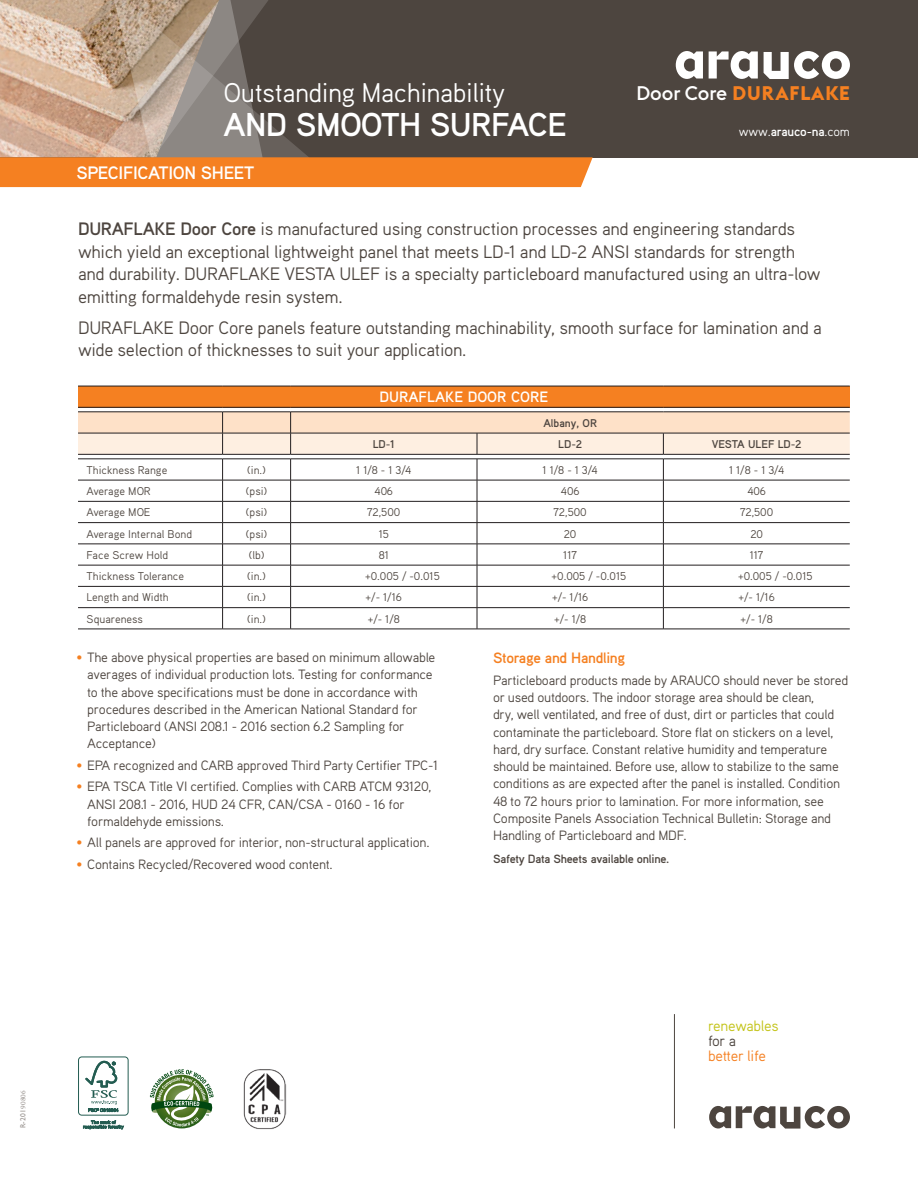
<style>
.page{position:relative;width:918px;height:1188px;background:#fff}
.page>*{position:absolute;margin:0;border:0;box-sizing:border-box;transform-origin:0 0}
.t1{font:700 33px "Aaux Pro OT";letter-spacing:-.02em;color:#fff}
.t2{font:27px "Aaux Pro OT";letter-spacing:-.02em;color:#fff}
.t3{font:700 19.5px "Euclid BP";letter-spacing:.045em;color:#f58021}
.t4{font:18px/22.5px "Aaux Pro OT";letter-spacing:-.02em;color:#4d453f}
.t5{font:700 18px "Aaux Pro OT";letter-spacing:-.02em;color:#fff}
.t6{font:700 15px "Aaux Pro OT";letter-spacing:-.02em;color:#f58021}
.t7{font:700 15px "Aaux Pro OT";color:#fff}
.t8{font:15px "Aaux Pro OT";letter-spacing:-.02em;color:#c3c317}
.t9{font:15px "Aaux Pro OT";letter-spacing:-.02em;color:#f58021}
.t10{font:15px "Aaux Pro OT";color:#4d453f}
.t11{font:13.5px/17.2px "Aaux Pro OT";letter-spacing:-.02em;color:#4d453f}
.t12{font:700 12.75px "Aaux Pro OT";letter-spacing:-.01em;color:#fff}
.t13{font:700 12px "Aaux Pro OT";letter-spacing:-.02em;color:#4d453f}
.t14{font:11.25px "Aaux Pro OT";color:#4d453f}
.t15{font:700 11.25px "Aaux Pro OT";color:#4d453f}
.t16{font:7.5px "Gill Sans Std";color:#98928e}
.s1{font-family:"Euclid Flex Trial";font-weight:500;color:#fff}
.s2{font-weight:400}
.s3{font-weight:700}
.s4{color:#f58021}
.s5{font-family:"Minion Pro"}
</style>
<div class="page">
<svg style="left:709px;top:1106px;width:141px;height:23px"></svg>
<div style="left:78px;top:1057px;width:50px;height:58px;border:1px solid #235c51;border-radius:3px"></div>
<svg style="left:85px;top:1061px;width:33px;height:51px"></svg>
<svg style="left:83px;top:1120px;width:41px;height:9px"></svg>
<img style="left:243px;top:1069px;width:44px;height:60px">
<div style="left:0;top:0;width:918px;height:157px;background:#4d453f"></div>
<svg style="left:676px;top:51px;width:27px;height:28px"></svg>
<svg style="left:709px;top:51px;width:49px;height:28px"></svg>
<svg style="left:764px;top:51px;width:86px;height:28px"></svg>
<svg style="left:0;top:0;width:593px;height:187px"></svg>
<hr style="left:674px;top:1014px;width:1px;height:114px;background:#4d453f">
<div style="left:78px;top:386px;width:772px;height:21px;background:#f58021"></div>
<hr style="left:78px;top:407px;width:145px;height:1px;background:#231f20">
<hr style="left:223px;top:407px;width:68px;height:1px;background:#231f20">
<hr style="left:291px;top:407px;width:186px;height:1px;background:#231f20">
<hr style="left:477px;top:407px;width:186px;height:1px;background:#231f20">
<hr style="left:663px;top:407px;width:187px;height:1px;background:#231f20">
<hr style="left:78px;top:629px;width:145px;height:1px;background:#231f20">
<hr style="left:223px;top:629px;width:68px;height:1px;background:#231f20">
<hr style="left:291px;top:629px;width:186px;height:1px;background:#231f20">
<hr style="left:477px;top:629px;width:186px;height:1px;background:#231f20">
<hr style="left:663px;top:629px;width:187px;height:1px;background:#231f20">
<hr style="left:78px;top:386px;width:145px;height:1px;background:#231f20">
<hr style="left:223px;top:386px;width:68px;height:1px;background:#231f20">
<hr style="left:291px;top:386px;width:186px;height:1px;background:#231f20">
<hr style="left:477px;top:386px;width:186px;height:1px;background:#231f20">
<hr style="left:663px;top:386px;width:187px;height:1px;background:#231f20">
<svg style="left:78px;top:412px;width:772px;height:217px"></svg>
<svg style="left:150px;top:1069px;width:64px;height:58px"></svg>
<p class="t2" style="left:224px;top:75px;width:283px">Outstanding Machinability</p>
<p class="t1" style="left:224px;top:103px;width:345px">AND SMOOTH SURFACE</p>
<p class="t5" style="left:77px;top:161px;width:179px">SPECIFICATION SHEET</p>
<p class="t3" style="left:636px;top:81px;width:215px"><span class="s1">Door Core</span> DURAFLAKE</p>
<p class="t12" style="left:739px;top:124px;width:113px"><span class="s2">www.</span>arauco-na<span class="s2">.com</span></p>
<p class="t4" style="left:78px;top:217px;width:744px"><span class="s3">DURAFLAKE Door Core</span> is manufactured using construction processes and engineering standards which yield an exceptional lightweight panel that meets LD-1 and LD-2 ANSI standards for strength and durability. DURAFLAKE VESTA ULEF is a specialty particleboard manufactured using an ultra-low emitting formaldehyde resin system.</p>
<p class="t4" style="left:78px;top:315px;width:745px">DURAFLAKE Door Core panels feature outstanding machinability, smooth surface for lamination and a wide selection of thicknesses to suit your application.</p>
<p class="t7" style="left:379px;top:388px;width:171px">DURAFLAKE DOOR CORE</p>
<p class="t15" style="left:544px;top:416px;width:55px">Albany, OR</p>
<p class="t15" style="left:373px;top:437px;width:23px">LD-1</p>
<p class="t15" style="left:558px;top:437px;width:25px">LD-2</p>
<p class="t15" style="left:712px;top:437px;width:91px">VESTA ULEF LD-2</p>
<p class="t14" style="left:87px;top:463px;width:82px">Thickness Range</p>
<p class="t14" style="left:247px;top:463px;width:20px">(in.)</p>
<p class="t14" style="left:356px;top:463px;width:57px">1 1/8 - 1 3/4</p>
<p class="t14" style="left:543px;top:463px;width:57px">1 1/8 - 1 3/4</p>
<p class="t14" style="left:729px;top:463px;width:57px">1 1/8 - 1 3/4</p>
<p class="t14" style="left:87px;top:484px;width:66px">Average MOR</p>
<p class="t14" style="left:246px;top:484px;width:23px">(psi)</p>
<p class="t14" style="left:375px;top:484px;width:20px">406</p>
<p class="t14" style="left:561px;top:484px;width:20px">406</p>
<p class="t14" style="left:747px;top:484px;width:20px">406</p>
<p class="t14" style="left:87px;top:505px;width:66px">Average MOE</p>
<p class="t14" style="left:246px;top:505px;width:23px">(psi)</p>
<p class="t14" style="left:367px;top:505px;width:35px">72,500</p>
<p class="t14" style="left:554px;top:505px;width:35px">72,500</p>
<p class="t14" style="left:740px;top:505px;width:35px">72,500</p>
<p class="t14" style="left:87px;top:527px;width:107px">Average Internal Bond</p>
<p class="t14" style="left:246px;top:527px;width:23px">(psi)</p>
<p class="t14" style="left:379px;top:527px;width:12px">15</p>
<p class="t14" style="left:564px;top:527px;width:14px">20</p>
<p class="t14" style="left:750px;top:527px;width:14px">20</p>
<p class="t14" style="left:87px;top:548px;width:83px">Face Screw Hold</p>
<p class="t14" style="left:249px;top:548px;width:17px">(lb)</p>
<p class="t14" style="left:379px;top:548px;width:12px">81</p>
<p class="t14" style="left:563px;top:548px;width:15px">117</p>
<p class="t14" style="left:750px;top:548px;width:15px">117</p>
<p class="t14" style="left:87px;top:569px;width:99px">Thickness Tolerance</p>
<p class="t14" style="left:247px;top:569px;width:20px">(in.)</p>
<p class="t14" style="left:365px;top:569px;width:76px">+0.005 / -0.015</p>
<p class="t14" style="left:552px;top:569px;width:76px">+0.005 / -0.015</p>
<p class="t14" style="left:738px;top:569px;width:76px">+0.005 / -0.015</p>
<p class="t14" style="left:87px;top:590px;width:84px">Length and Width</p>
<p class="t14" style="left:247px;top:590px;width:20px">(in.)</p>
<p class="t14" style="left:366px;top:590px;width:38px">+/- 1/16</p>
<p class="t14" style="left:552px;top:590px;width:38px">+/- 1/16</p>
<p class="t14" style="left:739px;top:590px;width:38px">+/- 1/16</p>
<p class="t14" style="left:87px;top:612px;width:58px">Squareness</p>
<p class="t14" style="left:247px;top:612px;width:20px">(in.)</p>
<p class="t14" style="left:368px;top:612px;width:34px">+/- 1/8</p>
<p class="t14" style="left:554px;top:612px;width:34px">+/- 1/8</p>
<p class="t14" style="left:741px;top:612px;width:34px">+/- 1/8</p>
<p class="t11" style="left:87px;top:648px;width:350px;text-indent:-11px"><span class="s4">•</span> The above physical properties are based on minimum allowable averages of individual production lots. Testing for conformance to the above specifications must be done in accordance with procedures described in the American National Standard for Particleboard (ANSI 208.1 - 2016 section 6.2 Sampling for Acceptance)</p>
<p class="t11" style="left:77px;top:756px;width:363px"><span class="s4">•</span> EPA recognized and CARB approved Third Party Certifier TPC-1</p>
<p class="t11" style="left:87px;top:778px;width:346px;text-indent:-11px"><span class="s4">•</span> EPA TSCA Title VI certified. Complies with CARB ATCM 93120,<br>ANSI 208.1 - 2016, HUD 24 CFR, CAN/CSA - 0160 - 16 for formaldehyde emissions.</p>
<p class="t11" style="left:77px;top:834px;width:355px"><span class="s4">•</span> All panels are approved for interior, non-structural application.</p>
<p class="t11" style="left:77px;top:855px;width:258px"><span class="s4">•</span> Contains Recycled/Recovered wood content.</p>
<p class="t6" style="left:493px;top:649px;width:134px">Storage and Handling</p>
<p class="t11" style="left:493px;top:671px;width:357px">Particleboard products made by ARAUCO should never be stored or used outdoors. The indoor storage area should be clean,<br>dry, well ventilated, and free of dust, dirt or particles that could contaminate the particleboard. Store flat on stickers on a level, hard, dry surface. Constant relative humidity and temperature should be maintained. Before use, allow to stabilize to the same conditions as are expected after the panel is installed. Condition 48 to 72 hours prior to lamination. For more information, see Composite Panels Association Technical Bulletin: Storage and Handling of Particleboard and MDF.</p>
<p class="t13" style="left:493px;top:851px;width:178px">Safety Data Sheets available online.</p>
<p class="t16" style="left:19px;top:1128px;width:40px;rotate:-90deg">R-201<span class="s5">90806</span></p>
<p class="t8" style="left:708px;top:1017px;width:72px">renewables</p>
<p class="t10" style="left:708px;top:1032px;width:30px">for a</p>
<p class="t9" style="left:708px;top:1047px;width:60px">better life</p>
</div>
